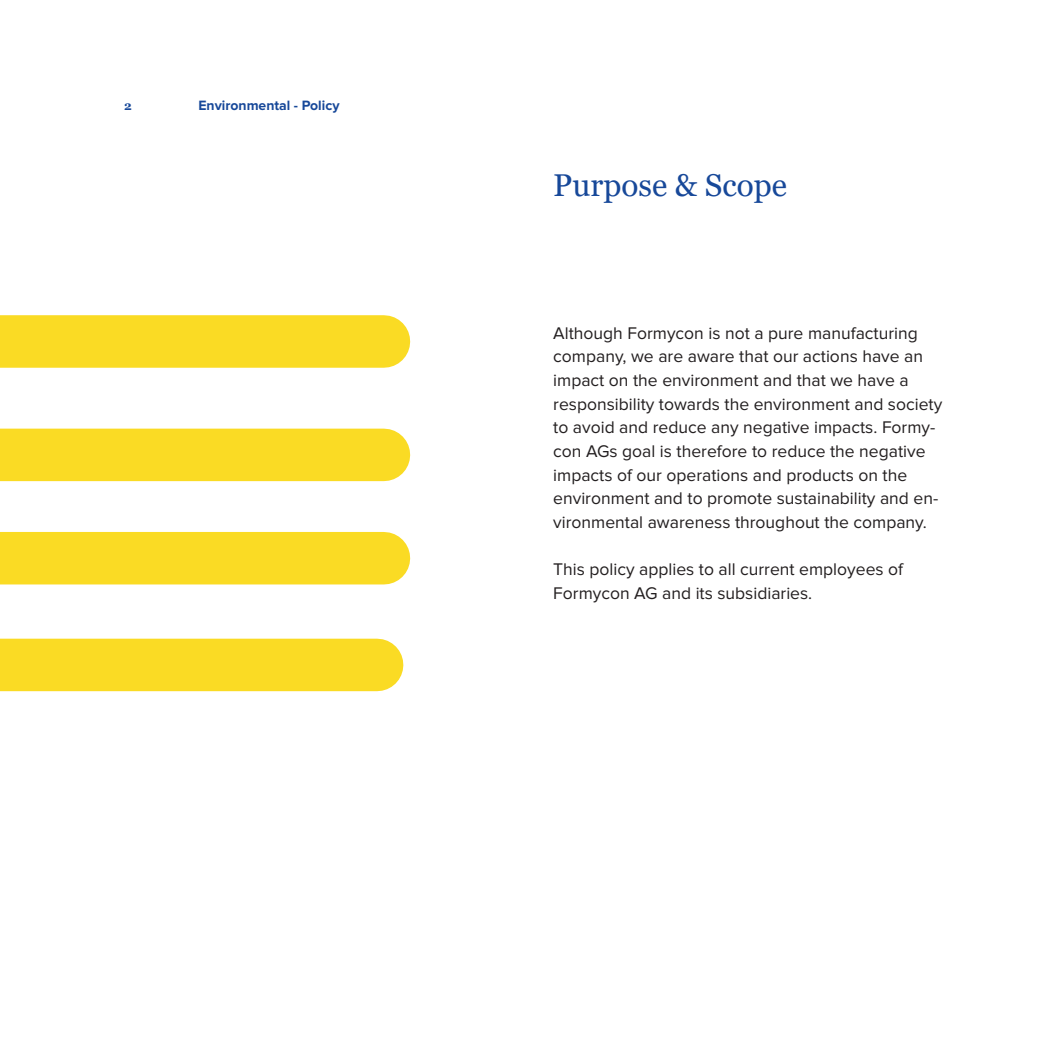
<style>
.page{position:relative;width:1042px;height:1042px;background:#fff}
.page>*{position:absolute;margin:0;border:0;box-sizing:border-box;transform-origin:0 0}
.t1{font:31.5px "Georgia";color:#174899}
.t2{font:17.5px/23.6px "Proxima Nova";color:#231f20}
.t3{font:700 14px "Proxima Nova";color:#174899}
.t4{font:700 12.25px "Georgia";color:#174899}
</style>
<div class="page">
<div style="left:0;top:315px;width:384px;height:53px;background:#fadb24"></div>
<div style="left:0;top:429px;width:384px;height:52px;background:#fadb24"></div>
<div style="left:0;top:532px;width:384px;height:52px;background:#fadb24"></div>
<div style="left:0;top:639px;width:377px;height:52px;background:#fadb24"></div>
<p class="t4" style="left:124px;top:98px;width:9px">2</p>
<p class="t3" style="left:198px;top:99px;width:143px">Environmental - Policy</p>
<p class="t1" style="left:553px;top:166px;width:235px">Purpose &amp; Scope</p>
<p class="t2" style="left:553px;top:322px;width:390px">Although Formycon is not a pure manufacturing company, we are aware that our actions have an impact on the environment and that we have a responsibility towards the environment and society to avoid and reduce any negative impacts. Formy&shy;con AGs goal is therefore to reduce the negative impacts of our operations and products on the environment and to promote sustainability and en&shy;vironmental awareness throughout the company.</p>
<p class="t2" style="left:553px;top:558px;width:351px">This policy applies to all current employees of<br>Formycon AG and its subsidiaries.</p>
</div>
